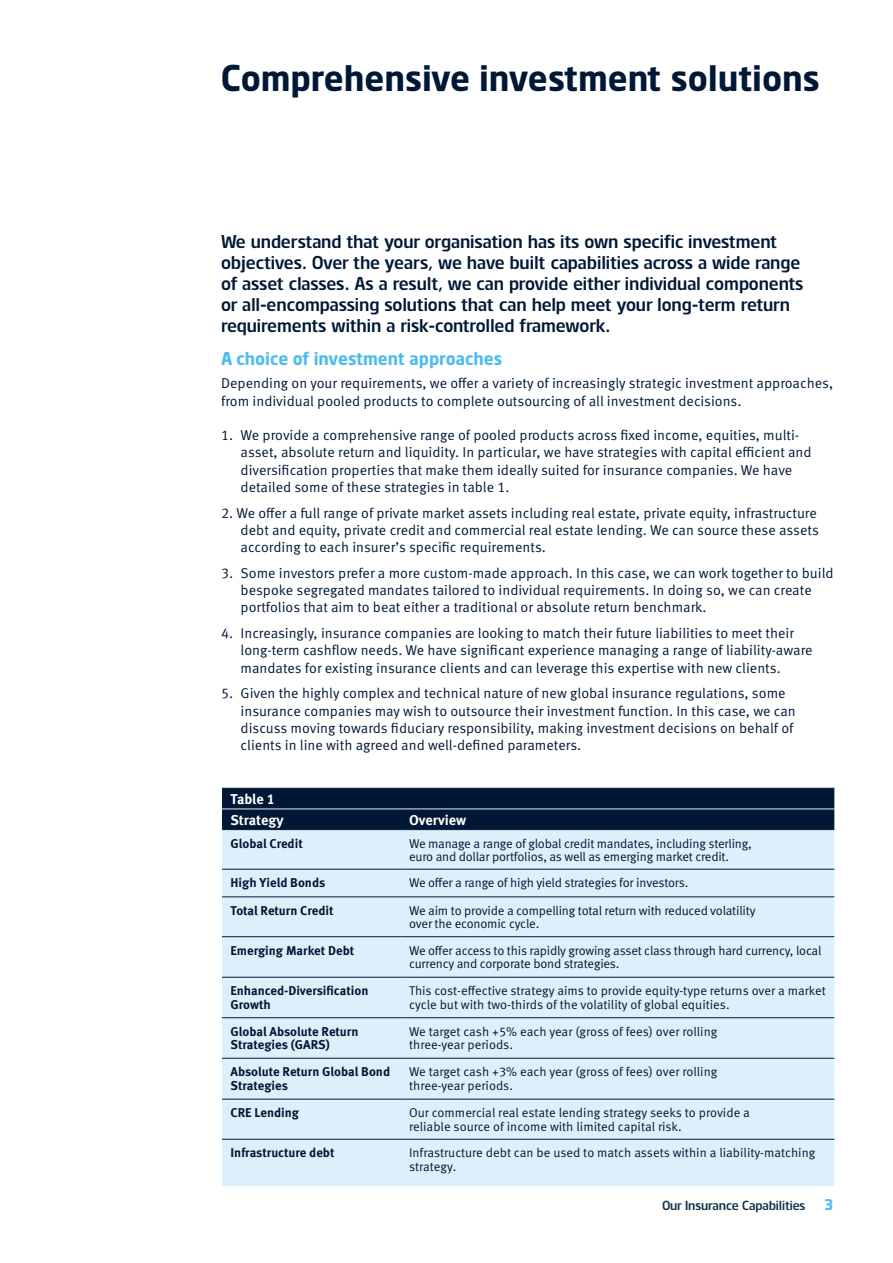
<style>
.page{position:relative;width:893px;height:1263px;background:#fff}
.page>*{position:absolute;margin:0;border:0;box-sizing:border-box;transform-origin:0 0}
.MAIN_HEADING{font:700 36px "Standard Life";color:#001836}
.Introductory_Copy{font:18px/21px "Standard Life";color:#001836}
.Sub_heading_1{font:700 18px "Standard Life";color:#4fbdec}
.t1{font:700 15px "Standard Life";color:#4fbdec}
.Bullets{font:14.25px/17.2px "Meta Standard Life Pro TF Norm";color:#001836}
.Body_text_9_5{font:14.25px/17.2px "Meta Standard Life Pro TF Norm";color:#001836}
.Body_text_9_5-2{font:700 14.25px "Meta Standard Life Pro TF";color:#fff}
.Body_text_9_5-3{font:12.75px/13.5px "Meta Standard Life Pro TF Norm";letter-spacing:-.01em;color:#001836}
.Body_text_9_5-4{font:700 12.75px/13.5px "Meta Standard Life Pro TF";color:#001836}
.t2{font:12.75px "Standard Life";letter-spacing:-.005em;color:#12364a}
</style>
<div class="page">
<div style="left:222px;top:789px;width:612px;height:40px;background:#001836"></div>
<div style="left:222px;top:830px;width:612px;height:356px;background:#ddeffa"></div>
<hr style="left:222px;top:788px;width:179px;height:1px;background:#001836">
<hr style="left:401px;top:788px;width:433px;height:1px;background:#001836">
<hr style="left:222px;top:829px;width:179px;height:1px;background:#001836">
<hr style="left:401px;top:829px;width:433px;height:1px;background:#001836">
<hr style="left:222px;top:869px;width:179px;height:1px;background:#001836">
<hr style="left:401px;top:869px;width:433px;height:1px;background:#001836">
<hr style="left:222px;top:896px;width:179px;height:1px;background:#001836">
<hr style="left:401px;top:896px;width:433px;height:1px;background:#001836">
<hr style="left:222px;top:936px;width:179px;height:1px;background:#001836">
<hr style="left:401px;top:936px;width:433px;height:1px;background:#001836">
<hr style="left:222px;top:977px;width:179px;height:1px;background:#001836">
<hr style="left:401px;top:977px;width:433px;height:1px;background:#001836">
<hr style="left:222px;top:1017px;width:179px;height:1px;background:#001836">
<hr style="left:401px;top:1017px;width:433px;height:1px;background:#001836">
<hr style="left:222px;top:1058px;width:179px;height:1px;background:#001836">
<hr style="left:401px;top:1058px;width:433px;height:1px;background:#001836">
<hr style="left:222px;top:1099px;width:179px;height:1px;background:#001836">
<hr style="left:401px;top:1099px;width:433px;height:1px;background:#001836">
<hr style="left:222px;top:1139px;width:179px;height:1px;background:#001836">
<hr style="left:401px;top:1139px;width:433px;height:1px;background:#001836">
<hr style="left:222px;top:808px;width:179px;height:1px;background:#ddeffa">
<hr style="left:401px;top:808px;width:433px;height:1px;background:#ddeffa">
<p class="MAIN_HEADING" style="left:221px;top:56px;width:600px">Comprehensive investment solutions</p>
<p class="Introductory_Copy" style="left:221px;top:230px;width:584px">We understand that your organisation has its own specific investment objectives. Over the years, we have built capabilities across a wide range of asset classes. As a result, we can provide either individual components or all-encompassing solutions that can help meet your long-term return requirements within a risk-controlled framework.</p>
<p class="Sub_heading_1" style="left:221px;top:347px;width:283px">A choice of investment approaches</p>
<p class="Body_text_9_5" style="left:221px;top:374px;width:614px">Depending on your requirements, we offer a variety of increasingly strategic investment approaches, from individual pooled products to complete outsourcing of all investment decisions.</p>
<p class="Bullets" style="left:241px;top:426px;width:572px;text-indent:-20px">1. We provide a comprehensive range of pooled products across fixed income, equities, multi&shy;asset, absolute return and liquidity. In particular, we have strategies with capital efficient and diversification properties that make them ideally suited for insurance companies. We have detailed some of these strategies in table 1.</p>
<p class="Bullets" style="left:241px;top:503px;width:580px;text-indent:-20px">2. We offer a full range of private market assets including real estate, private equity, infrastructure debt and equity, private credit and commercial real estate lending. We can source these assets according to each insurer’s specific requirements.</p>
<p class="Bullets" style="left:241px;top:563px;width:594px;text-indent:-20px">3. Some investors prefer a more custom-made approach. In this case, we can work together to build bespoke segregated mandates tailored to individual requirements. In doing so, we can create portfolios that aim to beat either a traditional or absolute return benchmark.</p>
<p class="Bullets" style="left:241px;top:624px;width:574px;text-indent:-20px">4. Increasingly, insurance companies are looking to match their future liabilities to meet their long-term cashflow needs. We have significant experience managing a range of liability-aware mandates for existing insurance clients and can leverage this expertise with new clients.</p>
<p class="Bullets" style="left:241px;top:684px;width:557px;text-indent:-20px">5. Given the highly complex and technical nature of new global insurance regulations, some insurance companies may wish to outsource their investment function. In this case, we can discuss moving towards fiduciary responsibility, making investment decisions on behalf of clients in line with agreed and well-defined parameters.</p>
<p class="Body_text_9_5-2" style="left:231px;top:788px;width:46px">Table 1</p>
<p class="Body_text_9_5-2" style="left:231px;top:808px;width:55px">Strategy</p>
<p class="Body_text_9_5-2" style="left:409px;top:808px;width:59px">Overview</p>
<p class="Body_text_9_5-4" style="left:231px;top:836px;width:74px">Global Credit</p>
<p class="Body_text_9_5-3" style="left:409px;top:836px;width:344px">We manage a range of global credit mandates, including sterling, euro and dollar portfolios, as well as emerging market credit.</p>
<p class="Body_text_9_5-4" style="left:231px;top:875px;width:96px">High Yield Bonds</p>
<p class="Body_text_9_5-3" style="left:409px;top:875px;width:281px">We offer a range of high yield strategies for investors.</p>
<p class="Body_text_9_5-4" style="left:231px;top:903px;width:105px">Total Return Credit</p>
<p class="Body_text_9_5-3" style="left:409px;top:903px;width:348px">We aim to provide a compelling total return with reduced volatility over the economic cycle.</p>
<p class="Body_text_9_5-4" style="left:231px;top:943px;width:125px">Emerging Market Debt</p>
<p class="Body_text_9_5-3" style="left:409px;top:943px;width:414px">We offer access to this rapidly growing asset class through hard currency, local currency and corporate bond strategies.</p>
<p class="Body_text_9_5-4" style="left:231px;top:983px;width:139px">Enhanced-Diversification<br>Growth</p>
<p class="Body_text_9_5-3" style="left:409px;top:983px;width:418px">This cost-effective strategy aims to provide equity-type returns over a market cycle but with two-thirds of the volatility of global equities.</p>
<p class="Body_text_9_5-4" style="left:231px;top:1024px;width:129px">Global Absolute Return<br>Strategies (GARS)</p>
<p class="Body_text_9_5-3" style="left:409px;top:1024px;width:310px">We target cash +5% each year (gross of fees) over rolling three-year periods.</p>
<p class="Body_text_9_5-4" style="left:231px;top:1064px;width:161px">Absolute Return Global Bond<br>Strategies</p>
<p class="Body_text_9_5-3" style="left:409px;top:1064px;width:310px">We target cash +3% each year (gross of fees) over rolling three-year periods.</p>
<p class="Body_text_9_5-4" style="left:231px;top:1105px;width:70px">CRE Lending</p>
<p class="Body_text_9_5-3" style="left:409px;top:1105px;width:342px">Our commercial real estate lending strategy seeks to provide a reliable source of income with limited capital risk.</p>
<p class="Body_text_9_5-4" style="left:231px;top:1145px;width:106px">Infrastructure debt</p>
<p class="Body_text_9_5-3" style="left:409px;top:1145px;width:408px">Infrastructure debt can be used to match assets within a liability-matching strategy.</p>
<p class="t2" style="left:662px;top:1197px;width:145px">Our Insurance Capabilities</p>
<p class="t1" style="left:825px;top:1195px;width:10px">3</p>
</div>
